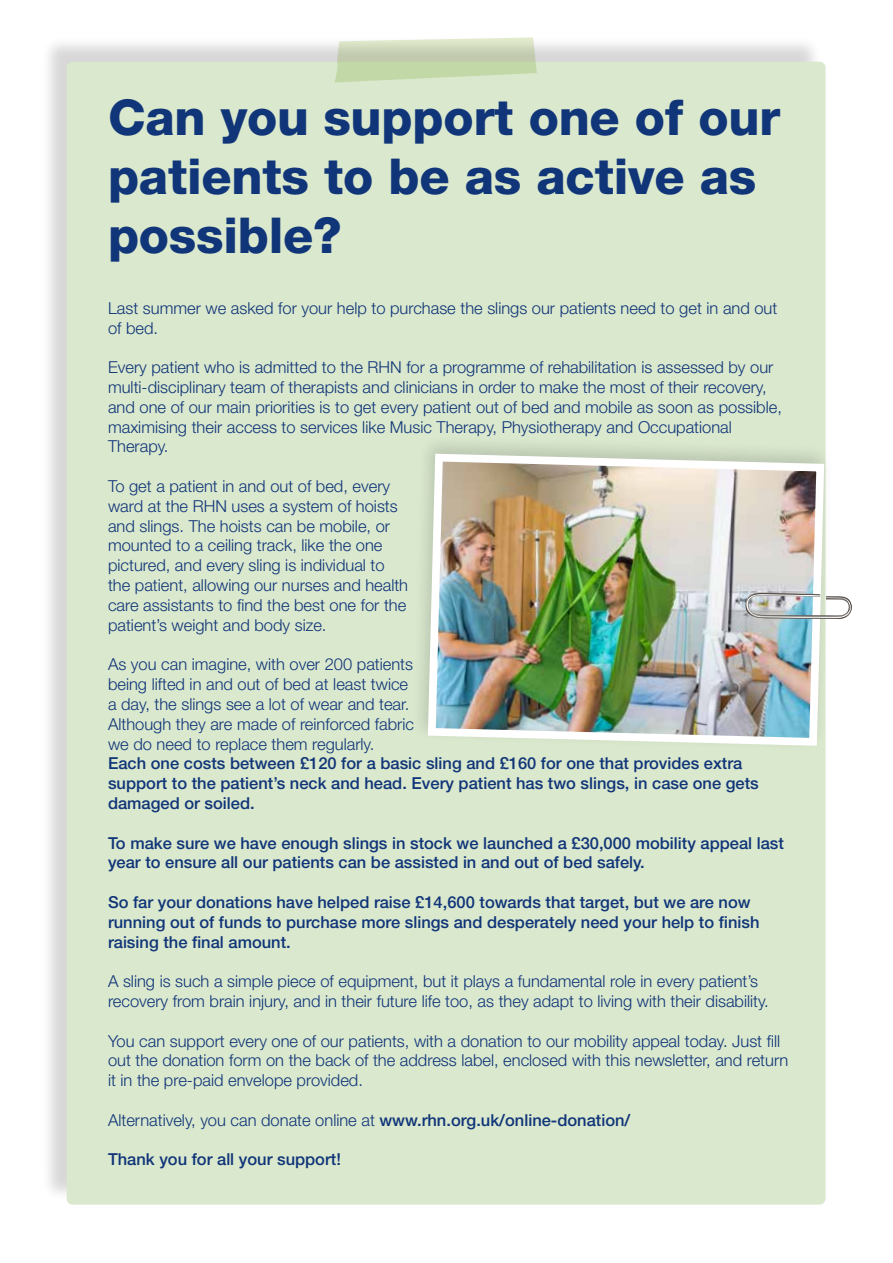
<style>
.page{position:relative;width:893px;height:1263px;background:#fff}
.page>*{position:absolute;margin:0;border:0;box-sizing:border-box;transform-origin:0 0}
.t1{font:800 49.5px/59.4px "Helvetica Neue LT Std";letter-spacing:-.005em;color:#103578}
.t2{font:300 16.5px/19.8px "Helvetica Neue LT Std";color:#103578}
.t3{font:500 16.5px/19.8px "Helvetica Neue LT Std";color:#103578}
.s1{font-weight:500}
</style>
<div class="page">
<div style="left:41px;top:36px;width:782px;height:1165px;background:#000;opacity:.16"></div>
<div style="left:67px;top:62px;width:758px;height:1142px;background:#dae8ce;border-radius:6px"></div>
<svg style="left:334px;top:37px;width:203px;height:45px"></svg>
<div style="left:411px;top:433px;width:423px;height:320px;background:#000;opacity:.15"></div>
<img style="left:424px;top:450px;width:404px;height:300px">
<svg style="left:745px;top:592px;width:107px;height:27px"></svg>
<h1 class="t1" style="left:108px;top:87px;width:674px">Can you support one of our patients to be as active as possible?</h1>
<p class="t2" style="left:108px;top:298px;width:671px">Last summer we asked for your help to purchase the slings our patients need to get in and out of bed.</p>
<p class="t2" style="left:108px;top:357px;width:675px">Every patient who is admitted to the RHN for a programme of rehabilitation is assessed by our multi-disciplinary team of therapists and clinicians in order to make the most of their recovery, and one of our main priorities is to get every patient out of bed and mobile as soon as possible, maximising their access to services like Music Therapy, Physiotherapy and Occupational Therapy.</p>
<p class="t2" style="left:108px;top:476px;width:302px">To get a patient in and out of bed, every ward at the RHN uses a system of hoists and slings. The hoists can be mobile, or mounted to a ceiling track, like the one pictured, and every sling is individual to the patient, allowing our nurses and health care assistants to find the best one for the patient’s weight and body size.</p>
<p class="t2" style="left:108px;top:654px;width:307px">As you can imagine, with over 200 patients being lifted in and out of bed at least twice a day, the slings see a lot of wear and tear.<br>Although they are made of reinforced fabric we do need to replace them regularly.</p>
<p class="t3" style="left:108px;top:753px;width:652px">Each one costs between £120 for a basic sling and £160 for one that provides extra support to the patient’s neck and head. Every patient has two slings, in case one gets damaged or soiled.</p>
<p class="t3" style="left:108px;top:832px;width:677px">To make sure we have enough slings in stock we launched a £30,000 mobility appeal last year to ensure all our patients can be assisted in and out of bed safely.</p>
<p class="t3" style="left:108px;top:892px;width:653px">So far your donations have helped raise £14,600 towards that target, but we are now running out of funds to purchase more slings and desperately need your help to finish raising the final amount.</p>
<p class="t2" style="left:108px;top:971px;width:662px">A sling is such a simple piece of equipment, but it plays a fundamental role in every patient’s recovery from brain injury, and in their future life too, as they adapt to living with their disability.</p>
<p class="t2" style="left:108px;top:1030px;width:682px">You can support every one of our patients, with a donation to our mobility appeal today. Just fill out the donation form on the back of the address label, enclosed with this newsletter, and return it in the pre-paid envelope provided.</p>
<p class="t2" style="left:108px;top:1109px;width:524px">Alternatively, you can donate online at <span class="s1">www.rhn.org.uk/online-donation/</span></p>
<p class="t3" style="left:108px;top:1149px;width:234px">Thank you for all your support!</p>
</div>
